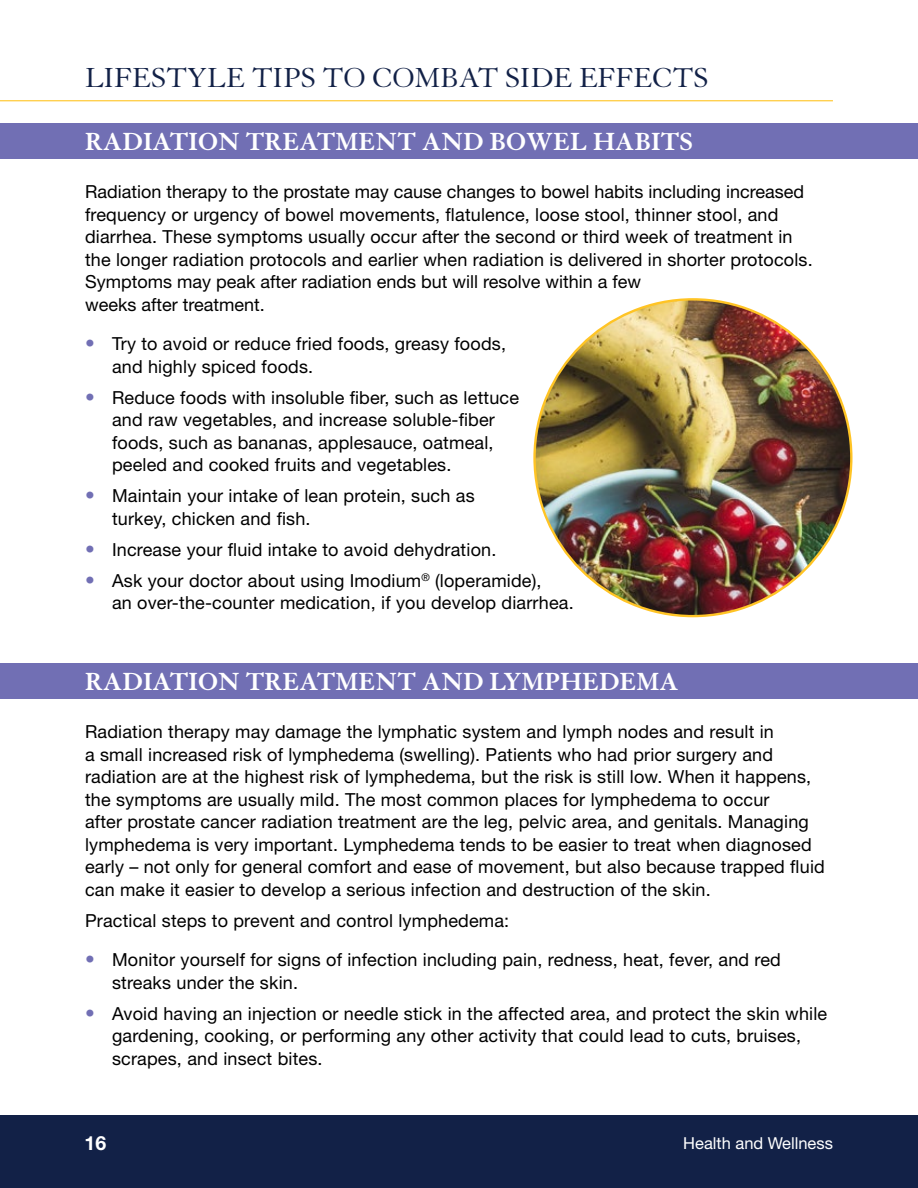
<style>
.page{position:relative;width:918px;height:1188px;background:#fff}
.page>*{position:absolute;margin:0;border:0;box-sizing:border-box;transform-origin:0 0}
.t1{font:30px "Granjon LT Std";color:#122147}
.t2{font:700 27px "Granjon LT Std";color:#fff}
.t3{font:700 19.5px "Helvetica Neue LT Std";color:#fff}
.t4{font:18px/22.5px "Helvetica Neue LT Std";letter-spacing:.01em;color:#000}
.t5{font:16.5px "Helvetica Neue LT Std";color:#fff}
.s1{font-weight:700;font-size:19.5px;color:#716fb4}
</style>
<div class="page">
<div style="left:0;top:1115px;width:918px;height:73px;background:#122147"></div>
<hr style="left:0;top:100px;width:833px;height:1px;background:#ffc425">
<img style="left:535px;top:299px;width:316px;height:317px;border-radius:158px">
<div style="left:0;top:123px;width:918px;height:36px;background:#716fb4"></div>
<div style="left:0;top:664px;width:918px;height:35px;background:#716fb4"></div>
<h1 class="t1" style="left:85px;top:62px;width:625px">LIFESTYLE TIPS TO COMBAT SIDE EFFECTS</h1>
<h2 class="t2" style="left:85px;top:127px;width:610px">RADIATION TREATMENT AND BOWEL HABITS</h2>
<p class="t4" style="left:85px;top:180px;width:729px">Radiation therapy to the prostate may cause changes to bowel habits including increased frequency or urgency of bowel movements, flatulence, loose stool, thinner stool, and diarrhea. These symptoms usually occur after the second or third week of treatment in the longer radiation protocols and earlier when radiation is delivered in shorter protocols.<br>Symptoms may peak after radiation ends but will resolve within a few<br>weeks after treatment.</p>
<p class="t4" style="left:112px;top:332px;width:396px;text-indent:-27px"><span class="s1">•</span> Try to avoid or reduce fried foods, greasy foods, and highly spiced foods.</p>
<p class="t4" style="left:112px;top:386px;width:409px;text-indent:-27px"><span class="s1">•</span> Reduce foods with insoluble fiber, such as lettuce and raw vegetables, and increase soluble-fiber foods, such as bananas, applesauce, oatmeal, peeled and cooked fruits and vegetables.</p>
<p class="t4" style="left:112px;top:484px;width:364px;text-indent:-27px"><span class="s1">•</span> Maintain your intake of lean protein, such as turkey, chicken and fish.</p>
<p class="t4" style="left:85px;top:538px;width:413px"><span class="s1">•</span> Increase your fluid intake to avoid dehydration.</p>
<p class="t4" style="left:112px;top:569px;width:463px;text-indent:-27px"><span class="s1">•</span> Ask your doctor about using Imodium<sup>®</sup> (loperamide),<br>an over-the-counter medication, if you develop diarrhea.</p>
<h2 class="t2" style="left:85px;top:667px;width:596px">RADIATION TREATMENT AND LYMPHEDEMA</h2>
<p class="t4" style="left:85px;top:720px;width:741px">Radiation therapy may damage the lymphatic system and lymph nodes and result in<br>a small increased risk of lymphedema (swelling). Patients who had prior surgery and radiation are at the highest risk of lymphedema, but the risk is still low. When it happens, the symptoms are usually mild. The most common places for lymphedema to occur<br>after prostate cancer radiation treatment are the leg, pelvic area, and genitals. Managing lymphedema is very important. Lymphedema tends to be easier to treat when diagnosed early – not only for general comfort and ease of movement, but also because trapped fluid can make it easier to develop a serious infection and destruction of the skin.</p>
<p class="t4" style="left:85px;top:909px;width:426px">Practical steps to prevent and control lymphedema:</p>
<p class="t4" style="left:112px;top:948px;width:670px;text-indent:-27px"><span class="s1">•</span> Monitor yourself for signs of infection including pain, redness, heat, fever, and red streaks under the skin.</p>
<p class="t4" style="left:112px;top:1002px;width:717px;text-indent:-27px"><span class="s1">•</span> Avoid having an injection or needle stick in the affected area, and protect the skin while gardening, cooking, or performing any other activity that could lead to cuts, bruises, scrapes, and insect bites.</p>
<p class="t3" style="left:85px;top:1131px;width:23px">16</p>
<p class="t5" style="left:683px;top:1133px;width:151px">Health and Wellness</p>
</div>
